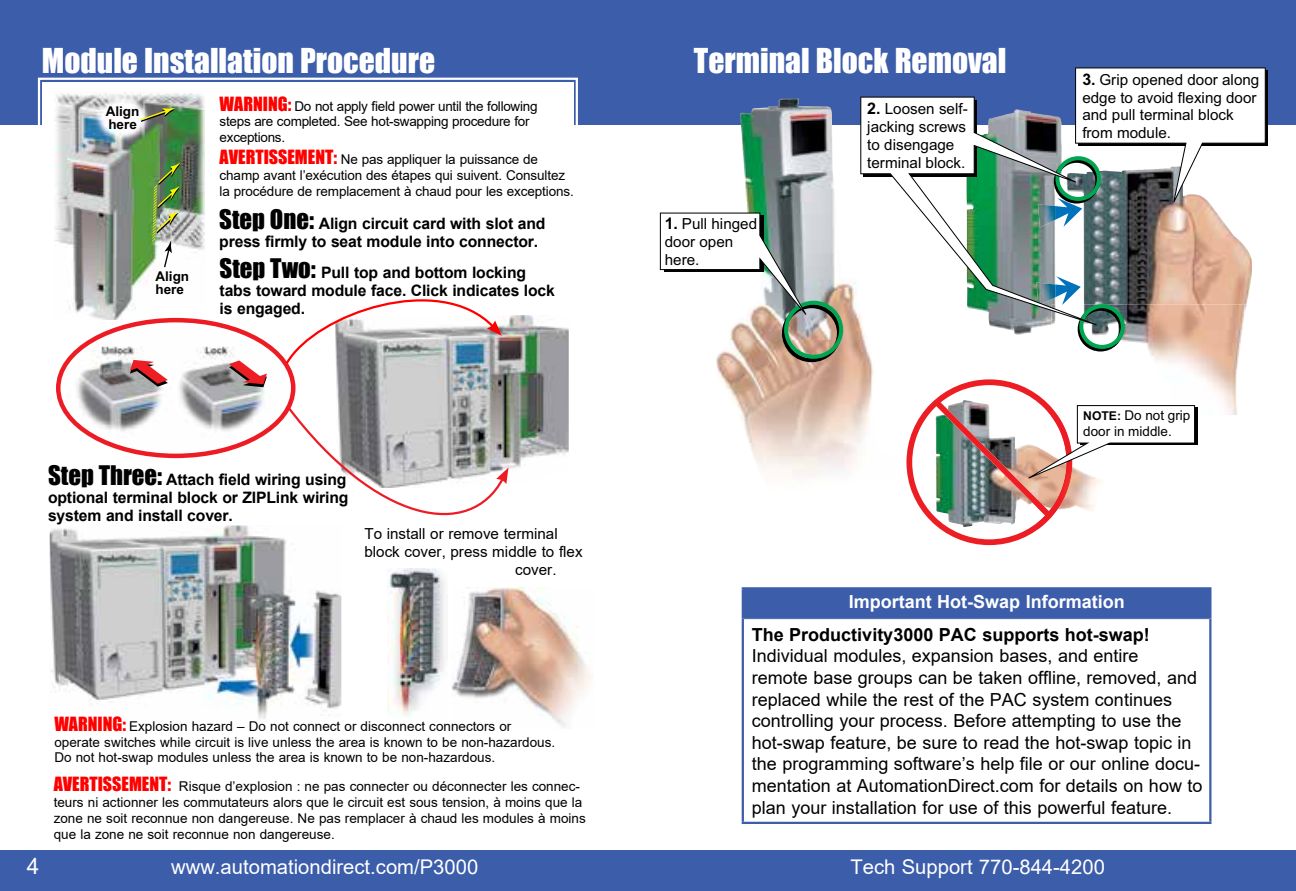
<style>
.page{position:relative;width:1296px;height:891px;background:#fff}
.page>*{position:absolute;margin:0;border:0;box-sizing:border-box;transform-origin:0 0}
.t1{font:31.5px "Impact";color:#fff}
.t2{font:22.5px "Arial";color:#fff}
.t3{font:20.25px "Arial";color:#fff}
.t4{font:18px/21.6px "Arial";color:#000}
.t5{font:700 18px "Arial";color:#000}
.t6{font:700 18px "Arial";color:#fff}
.t7{font:700 15.75px/18px "Arial";letter-spacing:-.01em;color:#000}
.t8{font:15.3px/17.8px "Arial";color:#000}
.t9{font:13.5px/15.8px "Arial";color:#000}
.t10{font:13.5px/15.8px "Arial";letter-spacing:-.02em;color:#000}
.t11{font:700 13.5px/13.5px "Arial";color:#000}
.s1{font-family:"Impact";font-size:18px;color:#f00}
.s2{font-family:"Impact";font-weight:400;font-size:24.75px}
.s3{font-weight:700;font-size:15.97px}
.s4{font-weight:700;font-size:12.15px}
</style>
<div class="page">
<div style="left:0;top:850px;width:1296px;height:41px;background:#3c5daa"></div>
<div style="left:0;top:0;width:1296px;height:124px;background:#3c5daa"></div>
<img style="left:989px;top:325px;width:58px;height:10px">
<img style="left:1125px;top:304px;width:122px;height:111px">
<img style="left:729px;top:98px;width:137px;height:242px">
<img style="left:716px;top:340px;width:158px;height:138px">
<svg style="left:660px;top:213px;width:183px;height:149px"></svg>
<div style="left:1080px;top:408px;width:118px;height:37px;background:#000"></div>
<svg style="left:906px;top:379px;width:289px;height:166px"></svg>
<svg style="left:1077px;top:276px;width:48px;height:76px"></svg>
<svg style="left:860px;top:97px;width:237px;height:228px"></svg>
<svg style="left:1054px;top:67px;width:212px;height:160px"></svg>
<div style="left:743px;top:588px;width:467px;height:31px;background:#3c5daa"></div>
<hr style="left:742px;top:587px;width:469px;height:3px;background:#3c5daa">
<hr style="left:742px;top:590px;width:2px;height:29px;background:#3c5daa">
<hr style="left:1209px;top:590px;width:2px;height:29px;background:#3c5daa">
<hr style="left:742px;top:619px;width:2px;height:203px;background:#3c5daa">
<hr style="left:1209px;top:619px;width:2px;height:203px;background:#3c5daa">
<hr style="left:742px;top:822px;width:469px;height:2px;background:#3c5daa">
<img style="left:50px;top:526px;width:291px;height:193px">
<img style="left:54px;top:132px;width:30px;height:181px">
<img style="left:160px;top:132px;width:45px;height:188px">
<img style="left:84px;top:153px;width:76px;height:167px">
<img style="left:83px;top:132px;width:79px;height:21px">
<img style="left:152px;top:163px;width:28px;height:104px">
<svg style="left:37px;top:77px;width:542px;height:55px"></svg>
<img style="left:58px;top:320px;width:233px;height:136px">
<svg style="left:229px;top:360px;width:38px;height:27px"></svg>
<svg style="left:130px;top:360px;width:38px;height:27px"></svg>
<div style="left:56px;top:318px;width:240px;height:140px;border:4px solid #ed1c24;border-radius:50%"></div>
<img style="left:336px;top:315px;width:233px;height:156px">
<svg style="left:285px;top:404px;width:223px;height:137px"></svg>
<svg style="left:284px;top:299px;width:218px;height:67px"></svg>
<img style="left:451px;top:587px;width:141px;height:140px">
<img style="left:388px;top:568px;width:57px;height:148px">
<h1 class="t1" style="left:42px;top:36px;width:395px">Module Installation Procedure</h1>
<p class="t10" style="left:220px;top:98px;width:319px"><span class="s1">WARNING:</span> Do not apply field power until the following steps are completed. See hot-swapping procedure for exceptions.</p>
<p class="t11" style="left:106px;top:105px;width:35px">Align here</p>
<p class="t9" style="left:220px;top:152px;width:356px"><span class="s1">AVERTISSEMENT:</span> Ne pas appliquer la puissance de champ avant l’exécution des étapes qui suivent. Consultez la procédure de remplacement à chaud pour les exceptions.</p>
<p class="t11" style="left:155px;top:270px;width:35px">Align here</p>
<p class="t7" style="left:219px;top:215px;width:328px"><span class="s2">Step One:</span> Align circuit card with slot and press firmly to seat module into connector.</p>
<p class="t7" style="left:220px;top:264px;width:337px"><span class="s2">Step Two:</span> Pull top and bottom locking tabs toward module face. Click indicates lock is engaged.</p>
<p class="t7" style="left:48px;top:471px;width:302px"><span class="s2">Step Three:</span> Attach field wiring using optional terminal block or ZIPLink wiring system and install cover.</p>
<p class="t8" style="left:364px;top:525px;width:195px">To install or remove terminal</p>
<p class="t8" style="left:364px;top:543px;width:220px">block cover, press middle to flex</p>
<p class="t8" style="left:515px;top:561px;width:43px">cover.</p>
<p class="t9" style="left:54px;top:718px;width:502px"><span class="s1">WARNING:</span> Explosion hazard – Do not connect or disconnect connectors or operate switches while circuit is live unless the area is known to be non-hazardous.<br>Do not hot-swap modules unless the area is known to be non-hazardous.</p>
<p class="t9" style="left:54px;top:779px;width:534px"><span class="s1">AVERTISSEMENT:</span> Risque d’explosion : ne pas connecter ou déconnecter les connec&shy;teurs ni actionner les commutateurs alors que le circuit est sous tension, à moins que la zone ne soit reconnue non dangereuse. Ne pas remplacer à chaud les modules à moins que la zone ne soit reconnue non dangereuse.</p>
<h1 class="t1" style="left:694px;top:36px;width:314px">Terminal Block Removal</h1>
<p class="t8" style="left:665px;top:215px;width:94px"><span class="s3">1.</span> Pull hinged door open here.</p>
<p class="t8" style="left:867px;top:100px;width:102px"><span class="s3">2.</span> Loosen self&shy;jacking screws to disengage terminal block.</p>
<p class="t8" style="left:1082px;top:71px;width:179px"><span class="s3">3.</span> Grip opened door along edge to avoid flexing door and pull terminal block from module.</p>
<p class="t9" style="left:1083px;top:408px;width:109px"><span class="s4">NOTE:</span> Do not grip door in middle.</p>
<h3 class="t6" style="left:849px;top:589px;width:277px">Important Hot-Swap Information</h3>
<h3 class="t5" style="left:752px;top:622px;width:400px">The Productivity3000 PAC supports hot-swap!</h3>
<p class="t4" style="left:752px;top:645px;width:452px">Individual modules, expansion bases, and entire<br>remote base groups can be taken offline, removed, and replaced while the rest of the PAC system continues controlling your process. Before attempting to use the hot-swap feature, be sure to read the hot-swap topic in the programming software’s help file or our online docu&shy;mentation at AutomationDirect.com for details on how to plan your installation for use of this powerful feature.</p>
<h2 class="t2" style="left:27px;top:850px;width:14px">4</h2>
<h3 class="t3" style="left:171px;top:853px;width:309px">www.automationdirect.com/P3000</h3>
<h3 class="t3" style="left:851px;top:853px;width:256px">Tech Support 770-844-4200</h3>
</div>
